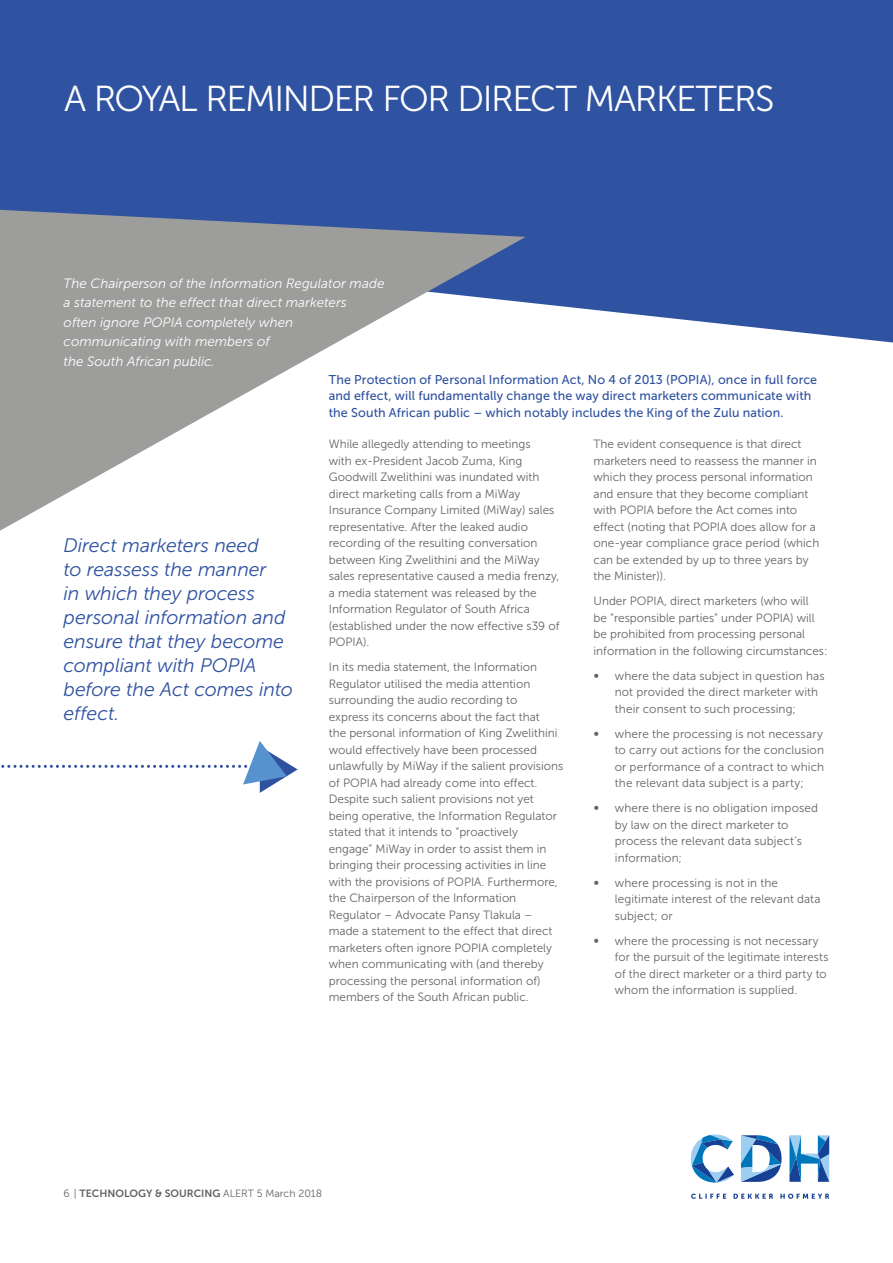
<style>
.page{position:relative;width:893px;height:1263px;background:#fff}
.page>*{position:absolute;margin:0;border:0;box-sizing:border-box;transform-origin:0 0}
.t1{font:36px "Museo Sans 300";letter-spacing:-.04em;color:#fff}
.t2{font:italic 19.5px/24px "Museo Sans 300";letter-spacing:-.005em;color:#2f52a0}
.t3{font:italic 13.5px/19.5px "Museo Sans 300";color:#fff}
.t4{font:12.75px/16.5px "Museo Sans 500";letter-spacing:.01em;color:#2f52a0}
.t5{font:12px/16.5px "Museo Sans 300";color:#646363}
.t6{font:12px/16.5px "Museo Sans 300";color:#646363;scale:.96 1}
.t7{font:10.5px "Museo Sans 700";color:#646363}
.s1{font-family:"Museo Sans 300"}
</style>
<div class="page">
<div style="left:0;top:0;width:892px;height:343px;background:#3053a1"></div>
<svg style="left:0;top:210px;width:525px;height:321px;fill:#9d9d9c"></svg>
<svg style="left:691px;top:1194px;width:138px;height:5px"></svg>
<svg style="left:789px;top:1135px;width:40px;height:47px"></svg>
<svg style="left:691px;top:1135px;width:43px;height:48px"></svg>
<svg style="left:741px;top:1135px;width:40px;height:47px"></svg>
<svg style="left:1px;top:741px;width:297px;height:52px"></svg>
<h1 class="t1" style="left:64px;top:86px;width:712px">A ROYAL REMINDER FOR DIRECT MARKETERS</h1>
<p class="t3" style="left:64px;top:275px;width:322px">The Chairperson of the Information Regulator made a statement to the effect that direct marketers<br>often ignore POPIA completely when communicating with members of<br>the South African public.</p>
<h2 class="t2" style="left:63px;top:535px;width:231px">Direct marketers need<br>to reassess the manner<br>in which they process personal information and ensure that they become compliant with POPIA before the Act comes into effect.</h2>
<p class="t4" style="left:329px;top:373px;width:490px">The Protection of Personal Information Act, No 4 of 2013 (POPIA), once in full force and effect, will fundamentally change the way direct marketers communicate with the South African public – which notably includes the King of the Zulu nation.</p>
<p class="t5" style="left:329px;top:437px;width:232px">While allegedly attending to meetings<br>with ex-President Jacob Zuma, King Goodwill Zwelithini was inundated with direct marketing calls from a MiWay Insurance Company Limited (MiWay) sales representative. After the leaked audio recording of the resulting conversation between King Zwelithini and the MiWay sales representative caused a media frenzy, a media statement was released by the Information Regulator of South Africa (established under the now effective s39 of POPIA).</p>
<p class="t5" style="left:329px;top:660px;width:236px">In its media statement, the Information Regulator utilised the media attention surrounding the audio recording to<br>express its concerns about the fact that<br>the personal information of King Zwelithini would effectively have been processed unlawfully by MiWay if the salient provisions of POPIA had already come into effect.<br>Despite such salient provisions not yet being operative, the Information Regulator stated that it intends to “proactively engage” MiWay in order to assist them in bringing their processing activities in line with the provisions of POPIA. Furthermore, the Chairperson of the Information Regulator – Advocate Pansy Tlakula – made a statement to the effect that direct marketers often ignore POPIA completely when communicating with (and thereby processing the personal information of) members of the South African public.</p>
<p class="t5" style="left:593px;top:437px;width:227px">The evident consequence is that direct marketers need to reassess the manner in which they process personal information and ensure that they become compliant with POPIA before the Act comes into effect (noting that POPIA does allow for a one-year compliance grace period (which can be extended by up to three years by the Minister)).</p>
<p class="t5" style="left:593px;top:594px;width:235px">Under POPIA, direct marketers (who will<br>be “responsible parties” under POPIA) will be prohibited from processing personal information in the following circumstances:</p>
<p class="t5" style="left:593px;top:668px;width:7px">∞</p>
<p class="t5" style="left:614px;top:668px;width:211px">where the data subject in question has not provided the direct marketer with their consent to such processing;</p>
<p class="t5" style="left:593px;top:726px;width:7px">∞</p>
<p class="t5" style="left:614px;top:726px;width:211px;text-align:justify">where the processing is not necessary to carry out actions for the conclusion or performance of a contract to which the relevant data subject is a party;</p>
<p class="t5" style="left:593px;top:801px;width:7px">∞</p>
<p class="t5" style="left:614px;top:801px;width:205px">where there is no obligation imposed by law on the direct marketer to process the relevant data subject’s information;</p>
<p class="t5" style="left:593px;top:875px;width:7px">∞</p>
<p class="t5" style="left:614px;top:875px;width:207px">where processing is not in the legitimate interest of the relevant data subject; or</p>
<p class="t6" style="left:593px;top:933px;width:7px">∞</p>
<p class="t6" style="left:614px;top:933px;width:224px">where the processing is not necessary for the pursuit of the legitimate interests of the direct marketer or a third party to whom the information is supplied.</p>
<p class="t7" style="left:64px;top:1189px;width:260px"><span class="s1">6 |</span> TECHNOLOGY &amp; SOURCING <span class="s1">ALERT 5 March 2018</span></p>
</div>
